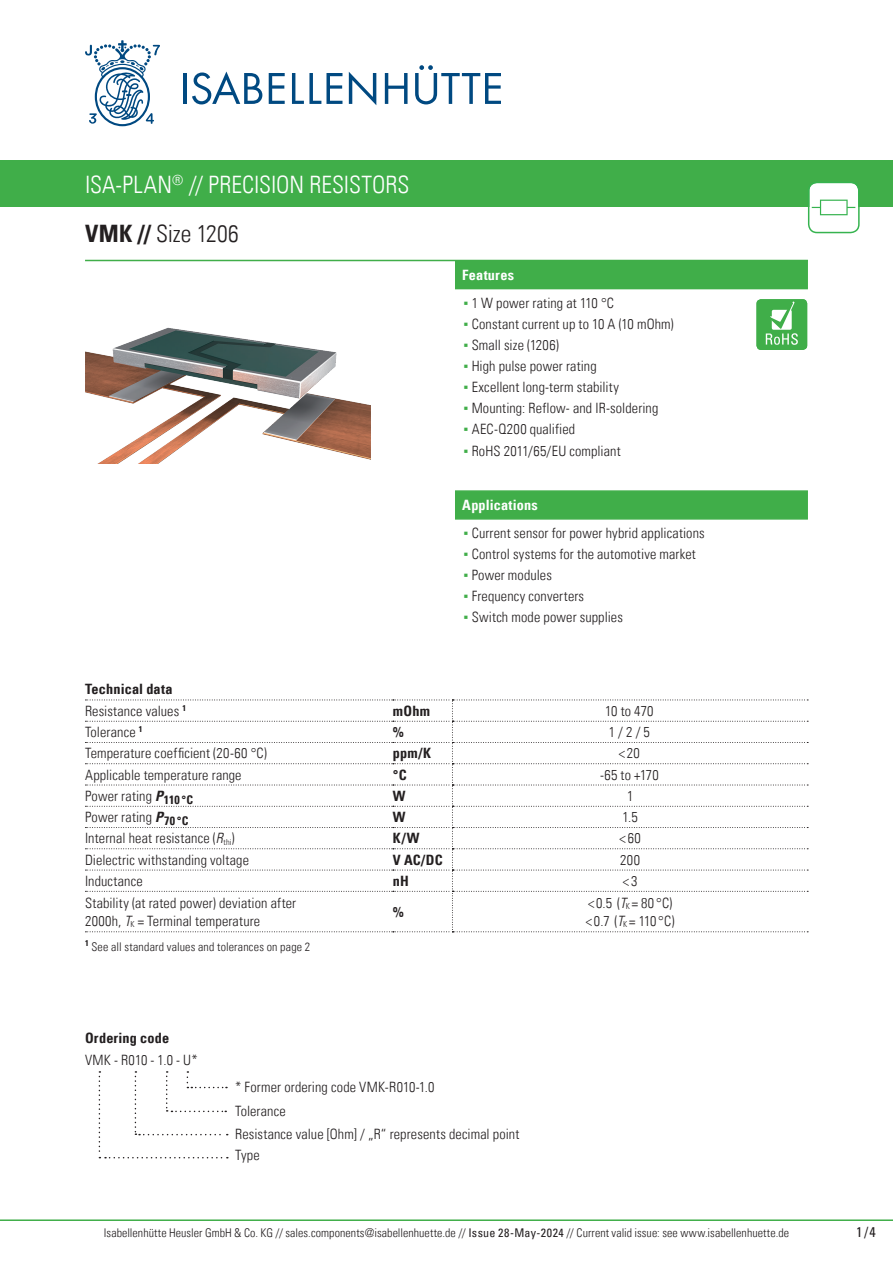
<style>
.page{position:relative;width:893px;height:1263px;background:#fff}
.page>*{position:absolute;margin:0;border:0;box-sizing:border-box;transform-origin:0 0}
.t1{font:24px/49.5px "Univers Com 47 Light Cond";color:#fff}
.t2{font:14.25px/18px "Univers Com 47 Light Cond";letter-spacing:.01em;color:#231f20}
.t3{font:14.25px "Univers Com 67 Bold Cond";letter-spacing:.01em;color:#231f20}
.t4{font:14.25px "Univers Com 67 Bold Cond";letter-spacing:.015em;color:#fff}
.t5{font:condensed 14.25px "Univers Com 57";color:#231f20}
.t6{font:12px "Univers Com 47 Light Cond";letter-spacing:.01em;color:#231f20}
.s1{font-family:"Univers Com 67 Bold Cond";color:#231f20}
.s2{color:#231f20}
.s3{font-family:"Arial Narrow";color:#40ae49}
.s4{font-family:"Univers Com 67 Bold Cond Obl"}
.s5{font-family:"Univers LT Std";font-weight:300;font-style:italic;font-stretch:condensed}
.s6{font-family:"Univers Com 57";font-stretch:condensed}
</style>
<div class="page">
<hr style="left:0;top:1219px;width:893px;height:2px;background:#40ae49">
<div style="left:0;top:161px;width:893px;height:46px;background:#40ae49"></div>
<hr style="left:85px;top:260px;width:723px;height:1px;background:#40ae49">
<svg style="left:808px;top:183px;width:52px;height:50px"></svg>
<hr style="left:183px;top:73px;width:4px;height:31px;background:#004981">
<svg style="left:192px;top:72px;width:70px;height:32px"></svg>
<svg style="left:269px;top:73px;width:16px;height:31px"></svg>
<svg style="left:292px;top:73px;width:50px;height:31px"></svg>
<svg style="left:349px;top:72px;width:27px;height:33px"></svg>
<svg style="left:385px;top:73px;width:23px;height:31px"></svg>
<svg style="left:415px;top:65px;width:86px;height:39px"></svg>
<svg style="left:85px;top:40px;width:75px;height:86px"></svg>
<div style="left:455px;top:260px;width:353px;height:29px;background:#40ae49"></div>
<div style="left:455px;top:490px;width:353px;height:30px;background:#40ae49;border:2px solid #40ae49"></div>
<svg style="left:85px;top:699px;width:723px;height:233px"></svg>
<svg style="left:99px;top:1071px;width:129px;height:87px"></svg>
<div style="left:756px;top:299px;width:51px;height:51px;background:#40ae49;border-radius:5px"></div>
<svg style="left:766px;top:301px;width:32px;height:44px"></svg>
<img style="left:85px;top:327px;width:286px;height:137px">
<h1 class="t1" style="left:85px;top:159px;width:326px">ISA-PLAN<sup>®</sup> // PRECISION RESISTORS<br><span class="s1">VMK //</span> <span class="s2">Size 1206</span></h1>
<p class="t4" style="left:462px;top:266px;width:53px">Features</p>
<p class="t2" style="left:463px;top:294px;width:152px"><span class="s3">▪</span> 1 W power rating at 110 °C</p>
<p class="t2" style="left:463px;top:315px;width:212px"><span class="s3">▪</span> Constant current up to 10 A (10 mOhm)</p>
<p class="t2" style="left:463px;top:336px;width:97px"><span class="s3">▪</span> Small size (1206)</p>
<p class="t2" style="left:463px;top:357px;width:135px"><span class="s3">▪</span> High pulse power rating</p>
<p class="t2" style="left:463px;top:378px;width:157px"><span class="s3">▪</span> Excellent long-term stability</p>
<p class="t2" style="left:463px;top:399px;width:196px"><span class="s3">▪</span> Mounting: Reflow- and IR-soldering</p>
<p class="t2" style="left:463px;top:420px;width:113px"><span class="s3">▪</span> AEC-Q200 qualified</p>
<p class="t2" style="left:463px;top:441px;width:159px"><span class="s3">▪</span> RoHS 2011/65/EU compliant</p>
<p class="t4" style="left:462px;top:496px;width:77px">Applications</p>
<p class="t2" style="left:463px;top:523px;width:243px"><span class="s3">▪</span> Current sensor for power hybrid applications</p>
<p class="t2" style="left:463px;top:545px;width:234px"><span class="s3">▪</span> Control systems for the automotive market</p>
<p class="t2" style="left:463px;top:566px;width:90px"><span class="s3">▪</span> Power modules</p>
<p class="t2" style="left:463px;top:587px;width:122px"><span class="s3">▪</span> Frequency converters</p>
<p class="t2" style="left:463px;top:608px;width:161px"><span class="s3">▪</span> Switch mode power supplies</p>
<p class="t3" style="left:85px;top:680px;width:89px">Technical data</p>
<p class="t2" style="left:85px;top:702px;width:103px">Resistance values <sup>1</sup></p>
<p class="t3" style="left:393px;top:702px;width:39px">mOhm</p>
<p class="t2" style="left:605px;top:702px;width:50px">10 to 470</p>
<p class="t2" style="left:85px;top:723px;width:59px">Tolerance <sup>1</sup></p>
<p class="t3" style="left:393px;top:723px;width:13px">%</p>
<p class="t2" style="left:609px;top:723px;width:43px">1 / 2 / 5</p>
<p class="t2" style="left:85px;top:744px;width:183px">Temperature coefficient (20-60 °C)</p>
<p class="t3" style="left:393px;top:744px;width:40px">ppm/K</p>
<p class="t2" style="left:619px;top:744px;width:23px">&lt;20</p>
<p class="t2" style="left:85px;top:765px;width:158px">Applicable temperature range</p>
<p class="t3" style="left:393px;top:766px;width:15px">°C</p>
<p class="t2" style="left:600px;top:765px;width:60px">-65 to +170</p>
<p class="t2" style="left:85px;top:787px;width:110px">Power rating <span class="s4">P</span><sub>110</sub> <sub>°C</sub></p>
<p class="t3" style="left:393px;top:787px;width:14px">W</p>
<p class="t2" style="left:627px;top:787px;width:8px">1</p>
<p class="t2" style="left:85px;top:808px;width:105px">Power rating <span class="s4">P</span><sub>70</sub> <sub>°C</sub></p>
<p class="t3" style="left:393px;top:808px;width:14px">W</p>
<p class="t2" style="left:622px;top:808px;width:17px">1.5</p>
<p class="t2" style="left:85px;top:829px;width:151px">Internal heat resistance (<span class="s5">R</span><sub>thi</sub>)</p>
<p class="t3" style="left:393px;top:829px;width:28px">K/W</p>
<p class="t2" style="left:620px;top:829px;width:23px">&lt;60</p>
<p class="t2" style="left:85px;top:850px;width:165px">Dielectric withstanding voltage</p>
<p class="t3" style="left:393px;top:851px;width:51px">V AC/DC</p>
<p class="t2" style="left:620px;top:850px;width:21px">200</p>
<p class="t2" style="left:85px;top:872px;width:59px">Inductance</p>
<p class="t3" style="left:393px;top:872px;width:18px">nH</p>
<p class="t2" style="left:623px;top:872px;width:16px">&lt;3</p>
<p class="t2" style="left:85px;top:894px;width:213px">Stability (at rated power) deviation after<br>2000h, <span class="s5">T</span><sub>K</sub> = Terminal temperature</p>
<p class="t3" style="left:393px;top:903px;width:13px">%</p>
<p class="t2" style="left:586px;top:894px;width:90px">&lt; 0.5 (<span class="s5">T</span><sub>K</sub> = 80 °C) &lt; 0.7 (<span class="s5">T</span><sub>K</sub> = 110 °C)</p>
<p class="t6" style="left:85px;top:939px;width:227px"><sup>1</sup> See all standard values and tolerances on page 2</p>
<p class="t3" style="left:85px;top:1029px;width:86px">Ordering code</p>
<p class="t2" style="left:85px;top:1051px;width:114px">VMK - R010 - 1.0 - U*</p>
<p class="t2" style="left:235px;top:1075px;width:201px;line-height:24px">* Former ordering code VMK-R010-1.0<br>Tolerance</p>
<p class="t2" style="left:235px;top:1123px;width:286px;line-height:21px">Resistance value [Ohm] / „R“ represents decimal point<br>Type</p>
<p class="t6" style="left:104px;top:1225px;width:687px">Isabellenhütte Heusler GmbH &amp; Co. KG // sales.components@isabellenhuette.de // <span class="s6">Issue 28-May-2024</span> // Current valid issue: see www.isabellenhuette.de</p>
<p class="t5" style="left:856px;top:1222px;width:21px">1/4</p>
</div>
